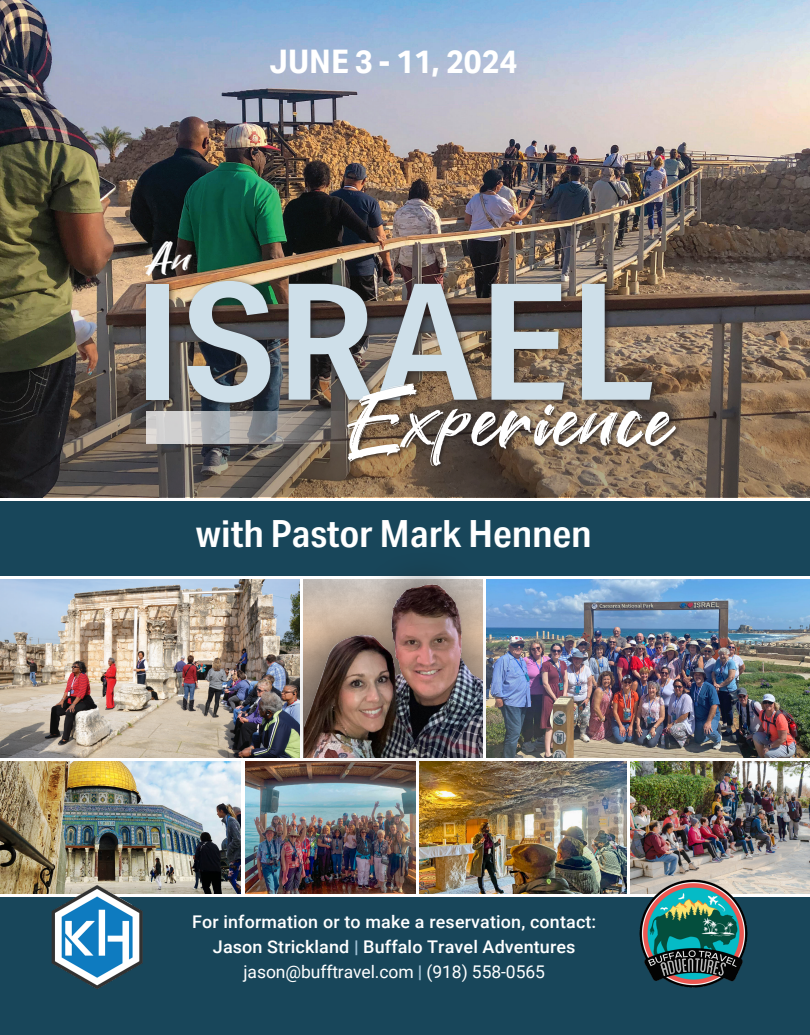
<style>
.page{position:relative;width:810px;height:1035px;background:#fff}
.page>*{position:absolute;margin:0;border:0;box-sizing:border-box;transform-origin:0 0}
.t1{font:600 162.25px "Aktiv Grotesk Cd";color:#cedfe9;scale:1.14 1}
.t2{font:95px "Great Sejagad";letter-spacing:.02em;color:#fff}
.t3{font:45px "Great Sejagad";color:#fff;scale:1.1 1}
.t4{font:600 37.5px "Aktiv Grotesk Cd";color:#fff;scale:1.1 1}
.t5{font:700 32.5px "Aktiv Grotesk Cd";color:#fff;scale:1.1 1}
.t6{font:500 17.5px/25px "Roboto";letter-spacing:.005em;color:#fff;text-align:center}
.s1{font-weight:900;color:#a3c3d7}
.s2{font-weight:400}
</style>
<div class="page">
<div style="left:0;top:501px;width:810px;height:75px;background:#18465a"></div>
<img style="left:0;top:0;width:810px;height:263px">
<img style="left:631px;top:762px;width:179px;height:131px">
<img style="left:420px;top:762px;width:207px;height:131px">
<img style="left:0;top:762px;width:241px;height:131px">
<img style="left:245px;top:762px;width:170px;height:131px">
<div style="left:0;top:897px;width:810px;height:138px;background:#18465a"></div>
<img style="left:0;top:263px;width:810px;height:234px">
<svg style="left:146px;top:411px;width:200px;height:33px;background:#9f9d9c"></svg>
<div style="left:141px;top:276px;width:519px;height:135px;background:#231f20;opacity:.75"></div>
<div style="left:346px;top:382px;width:335px;height:89px;background:#231f20;opacity:.75"></div>
<img style="left:0;top:580px;width:283px;height:178px">
<img style="left:498px;top:580px;width:312px;height:178px">
<div style="left:283px;top:549px;width:215px;height:225px;background:#231f20;opacity:.5"></div>
<img style="left:305px;top:580px;width:178px;height:178px">
<img style="left:39px;top:881px;width:112px;height:108px">
<img style="left:637px;top:878px;width:113px;height:110px">
<h3 class="t3" style="left:145px;top:233px;width:44px">An</h3>
<h3 class="t5" style="left:270px;top:42px;width:227px">JUNE 3 - 11, 2024</h3>
<h1 class="t1" style="left:133px;top:249px;width:459px">ISRAEL</h1>
<h2 class="t2" style="left:348px;top:367px;width:327px">Experience</h2>
<h3 class="t4" style="left:196px;top:512px;width:361px">with Pastor Mark Hennen</h3>
<p class="t6" style="left:192px;top:908px;width:406px">For information or to make a reservation, contact:<br>Jason Strickland <span class="s1">|</span> Buffalo Travel Adventures <span class="s2">jason@bufftravel.com</span> <span class="s1">|</span> <span class="s2">(918) 558-0565</span></p>
</div>
